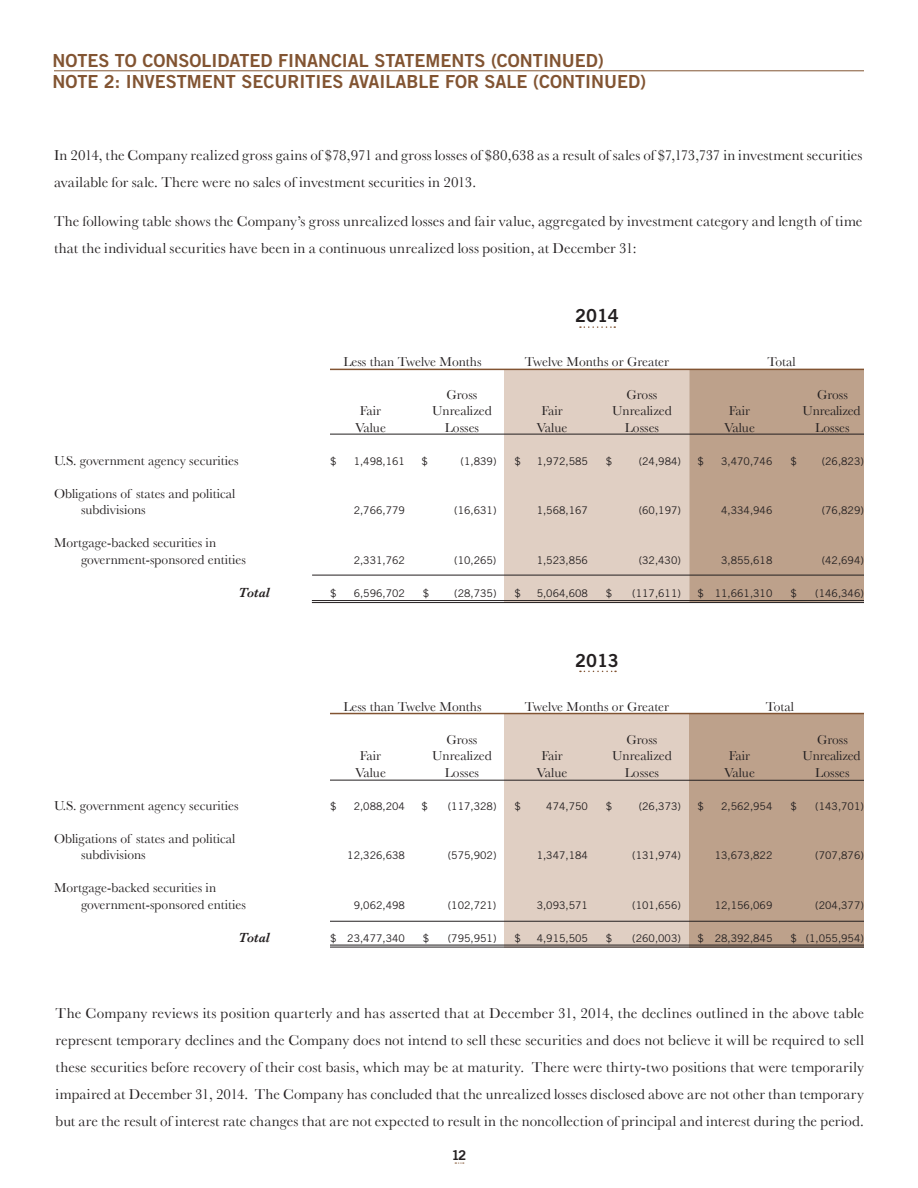
<style>
.page{position:relative;width:918px;height:1188px;background:#fff}
.page>*{position:absolute;margin:0;border:0;box-sizing:border-box;transform-origin:0 0}
.t1{font:18px/21px "Trade Gothic LT Std Bd 2";color:#825432}
.t2{font:18px "Trade Gothic LT Std Bd 2";color:#231f20}
.main_body_copy{font:15px/27px "Baskerville";letter-spacing:.005em;color:#231f20}
.t3{font:13.5px "Baskerville";color:#231f20}
.t4{font:italic 600 13.5px "Baskerville";color:#231f20}
.t5{font:13.5px "Trade Gothic LT Std Bd 2";color:#231f20}
.t6{font:10.5px "Trade Gothic LT Std";color:#231f20}
</style>
<div class="page">
<div style="left:504px;top:714px;width:185px;height:234px;background:#e0cfc3"></div>
<div style="left:689px;top:370px;width:175px;height:232px;background:#bda18b"></div>
<div style="left:504px;top:369px;width:185px;height:234px;background:#e0cfc3"></div>
<div style="left:689px;top:714px;width:175px;height:234px;background:#bda18b"></div>
<hr style="left:330px;top:369px;width:534px;height:1px;background:#825432">
<hr style="left:330px;top:434px;width:534px;height:1px;background:#231f20">
<hr style="left:330px;top:713px;width:534px;height:1px;background:#825432">
<hr style="left:330px;top:780px;width:534px;height:1px;background:#231f20">
<hr style="left:330px;top:921px;width:534px;height:1px;background:#231f20">
<hr style="left:330px;top:945px;width:534px;height:1px;background:#231f20">
<hr style="left:330px;top:947px;width:534px;height:1px;background:#231f20">
<svg style="left:580px;top:326px;width:35px;height:2px"></svg>
<svg style="left:580px;top:671px;width:36px;height:1px"></svg>
<hr style="left:54px;top:70px;width:810px;height:1px;background:#825432">
<hr style="left:312px;top:575px;width:552px;height:1px;background:#231f20">
<hr style="left:312px;top:600px;width:552px;height:1px;background:#231f20">
<hr style="left:312px;top:602px;width:552px;height:1px;background:#231f20">
<p class="t1" style="left:52px;top:50px;width:595px">NOTES TO CONSOLIDATED FINANCIAL STATEMENTS (CONTINUED)<br>NOTE 2: INVESTMENT SECURITIES AVAILABLE FOR SALE (CONTINUED)</p>
<p class="main_body_copy" style="left:54px;top:141px;width:810px">In 2014, the Company realized gross gains of $78,971 and gross losses of $80,638 as a result of sales of $7,173,737 in investment securities available for sale. There were no sales of investment securities in 2013.</p>
<p class="main_body_copy" style="left:54px;top:207px;width:810px">The following table shows the Company’s gross unrealized losses and fair value, aggregated by investment category and length of time that the individual securities have been in a continuous unrealized loss position, at December 31:</p>
<p class="t2" style="left:575px;top:304px;width:45px">2014</p>
<p class="t3" style="left:343px;top:353px;width:140px">Less than Twelve Months</p>
<p class="t3" style="left:525px;top:353px;width:146px">Twelve Months or Greater</p>
<p class="t3" style="left:767px;top:353px;width:30px">Total</p>
<p class="t3" style="left:447px;top:386px;width:32px">Gross</p>
<p class="t3" style="left:627px;top:386px;width:32px">Gross</p>
<p class="t3" style="left:817px;top:386px;width:32px">Gross</p>
<p class="t3" style="left:360px;top:403px;width:23px">Fair</p>
<p class="t3" style="left:432px;top:403px;width:61px">Unrealized</p>
<p class="t3" style="left:541px;top:403px;width:23px">Fair</p>
<p class="t3" style="left:612px;top:403px;width:61px">Unrealized</p>
<p class="t3" style="left:729px;top:403px;width:23px">Fair</p>
<p class="t3" style="left:803px;top:403px;width:60px">Unrealized</p>
<p class="t3" style="left:355px;top:419px;width:32px">Value</p>
<p class="t3" style="left:445px;top:419px;width:36px">Losses</p>
<p class="t3" style="left:537px;top:419px;width:32px">Value</p>
<p class="t3" style="left:625px;top:419px;width:36px">Losses</p>
<p class="t3" style="left:724px;top:419px;width:32px">Value</p>
<p class="t3" style="left:815px;top:419px;width:36px">Losses</p>
<p class="t3" style="left:54px;top:452px;width:186px">U.S. government agency securities</p>
<p class="t6" style="left:330px;top:454px;width:8px">$</p>
<p class="t6" style="left:354px;top:454px;width:53px">1,498,161</p>
<p class="t6" style="left:421px;top:454px;width:8px">$</p>
<p class="t6" style="left:461px;top:454px;width:37px">(1,839)</p>
<p class="t6" style="left:514px;top:454px;width:8px">$</p>
<p class="t6" style="left:537px;top:454px;width:53px">1,972,585</p>
<p class="t6" style="left:606px;top:454px;width:8px">$</p>
<p class="t6" style="left:639px;top:454px;width:44px">(24,984)</p>
<p class="t6" style="left:697px;top:454px;width:8px">$</p>
<p class="t6" style="left:721px;top:454px;width:53px">3,470,746</p>
<p class="t6" style="left:790px;top:454px;width:8px">$</p>
<p class="t6" style="left:822px;top:454px;width:44px">(26,823)</p>
<p class="t3" style="left:54px;top:485px;width:183px">Obligations of states and political</p>
<p class="t3" style="left:81px;top:502px;width:66px">subdivisions</p>
<p class="t6" style="left:354px;top:504px;width:53px">2,766,779</p>
<p class="t6" style="left:454px;top:504px;width:44px">(16,631)</p>
<p class="t6" style="left:537px;top:504px;width:53px">1,568,167</p>
<p class="t6" style="left:639px;top:504px;width:44px">(60,197)</p>
<p class="t6" style="left:721px;top:504px;width:53px">4,334,946</p>
<p class="t6" style="left:822px;top:504px;width:44px">(76,829)</p>
<p class="t3" style="left:54px;top:535px;width:164px">Mortgage-backed securities in</p>
<p class="t3" style="left:81px;top:551px;width:167px">government-sponsored entities</p>
<p class="t6" style="left:354px;top:553px;width:53px">2,331,762</p>
<p class="t6" style="left:454px;top:553px;width:44px">(10,265)</p>
<p class="t6" style="left:537px;top:553px;width:53px">1,523,856</p>
<p class="t6" style="left:639px;top:553px;width:44px">(32,430)</p>
<p class="t6" style="left:721px;top:553px;width:53px">3,855,618</p>
<p class="t6" style="left:822px;top:553px;width:44px">(42,694)</p>
<p class="t4" style="left:238px;top:584px;width:33px">Total</p>
<p class="t6" style="left:330px;top:586px;width:8px">$</p>
<p class="t6" style="left:354px;top:586px;width:53px">6,596,702</p>
<p class="t6" style="left:423px;top:586px;width:8px">$</p>
<p class="t6" style="left:454px;top:586px;width:44px">(28,735)</p>
<p class="t6" style="left:514px;top:586px;width:8px">$</p>
<p class="t6" style="left:537px;top:586px;width:53px">5,064,608</p>
<p class="t6" style="left:606px;top:586px;width:8px">$</p>
<p class="t6" style="left:632px;top:586px;width:50px">(117,611)</p>
<p class="t6" style="left:697px;top:586px;width:77px">$ 11,661,310</p>
<p class="t6" style="left:790px;top:586px;width:8px">$</p>
<p class="t6" style="left:815px;top:586px;width:50px">(146,346)</p>
<p class="t2" style="left:575px;top:649px;width:45px">2013</p>
<p class="t3" style="left:343px;top:698px;width:140px">Less than Twelve Months</p>
<p class="t3" style="left:525px;top:698px;width:146px">Twelve Months or Greater</p>
<p class="t3" style="left:766px;top:698px;width:30px">Total</p>
<p class="t3" style="left:447px;top:731px;width:32px">Gross</p>
<p class="t3" style="left:627px;top:731px;width:32px">Gross</p>
<p class="t3" style="left:817px;top:731px;width:32px">Gross</p>
<p class="t3" style="left:360px;top:748px;width:23px">Fair</p>
<p class="t3" style="left:432px;top:748px;width:61px">Unrealized</p>
<p class="t3" style="left:541px;top:748px;width:23px">Fair</p>
<p class="t3" style="left:612px;top:748px;width:61px">Unrealized</p>
<p class="t3" style="left:729px;top:748px;width:23px">Fair</p>
<p class="t3" style="left:803px;top:748px;width:60px">Unrealized</p>
<p class="t3" style="left:355px;top:764px;width:32px">Value</p>
<p class="t3" style="left:445px;top:764px;width:36px">Losses</p>
<p class="t3" style="left:537px;top:764px;width:32px">Value</p>
<p class="t3" style="left:625px;top:764px;width:36px">Losses</p>
<p class="t3" style="left:724px;top:764px;width:32px">Value</p>
<p class="t3" style="left:815px;top:764px;width:36px">Losses</p>
<p class="t3" style="left:54px;top:797px;width:186px">U.S. government agency securities</p>
<p class="t6" style="left:330px;top:799px;width:8px">$</p>
<p class="t6" style="left:354px;top:799px;width:53px">2,088,204</p>
<p class="t6" style="left:421px;top:799px;width:8px">$</p>
<p class="t6" style="left:448px;top:799px;width:50px">(117,328)</p>
<p class="t6" style="left:514px;top:799px;width:8px">$</p>
<p class="t6" style="left:546px;top:799px;width:43px">474,750</p>
<p class="t6" style="left:606px;top:799px;width:8px">$</p>
<p class="t6" style="left:639px;top:799px;width:44px">(26,373)</p>
<p class="t6" style="left:697px;top:799px;width:8px">$</p>
<p class="t6" style="left:721px;top:799px;width:53px">2,562,954</p>
<p class="t6" style="left:790px;top:799px;width:8px">$</p>
<p class="t6" style="left:815px;top:799px;width:50px">(143,701)</p>
<p class="t3" style="left:54px;top:830px;width:183px">Obligations of states and political</p>
<p class="t3" style="left:81px;top:847px;width:66px">subdivisions</p>
<p class="t6" style="left:347px;top:849px;width:59px">12,326,638</p>
<p class="t6" style="left:448px;top:849px;width:50px">(575,902)</p>
<p class="t6" style="left:537px;top:849px;width:53px">1,347,184</p>
<p class="t6" style="left:632px;top:849px;width:50px">(131,974)</p>
<p class="t6" style="left:715px;top:849px;width:59px">13,673,822</p>
<p class="t6" style="left:815px;top:849px;width:50px">(707,876)</p>
<p class="t3" style="left:54px;top:880px;width:164px">Mortgage-backed securities in</p>
<p class="t3" style="left:81px;top:896px;width:167px">government-sponsored entities</p>
<p class="t6" style="left:354px;top:898px;width:53px">9,062,498</p>
<p class="t6" style="left:448px;top:898px;width:50px">(102,721)</p>
<p class="t6" style="left:537px;top:898px;width:53px">3,093,571</p>
<p class="t6" style="left:632px;top:898px;width:50px">(101,656)</p>
<p class="t6" style="left:715px;top:898px;width:59px">12,156,069</p>
<p class="t6" style="left:815px;top:898px;width:50px">(204,377)</p>
<p class="t4" style="left:238px;top:929px;width:33px">Total</p>
<p class="t6" style="left:330px;top:931px;width:77px">$ 23,477,340</p>
<p class="t6" style="left:423px;top:931px;width:8px">$</p>
<p class="t6" style="left:448px;top:931px;width:50px">(795,951)</p>
<p class="t6" style="left:514px;top:931px;width:8px">$</p>
<p class="t6" style="left:537px;top:931px;width:53px">4,915,505</p>
<p class="t6" style="left:606px;top:931px;width:8px">$</p>
<p class="t6" style="left:632px;top:931px;width:50px">(260,003)</p>
<p class="t6" style="left:697px;top:931px;width:77px">$ 28,392,845</p>
<p class="t6" style="left:790px;top:931px;width:75px">$ (1,055,954)</p>
<p class="main_body_copy" style="left:56px;top:1000px;width:810px;text-align:justify">The Company reviews its position quarterly and has asserted that at December 31, 2014, the declines outlined in the above table represent temporary declines and the Company does not intend to sell these securities and does not believe it will be required to sell these securities before recovery of their cost basis, which may be at maturity. There were thirty-two positions that were temporarily impaired at December 31, 2014. The Company has concluded that the unrealized losses disclosed above are not other than temporary but are the result of interest rate changes that are not expected to result in the noncollection of principal and interest during the period.</p>
<p class="t5" style="left:452px;top:1147px;width:16px">12</p>
</div>
